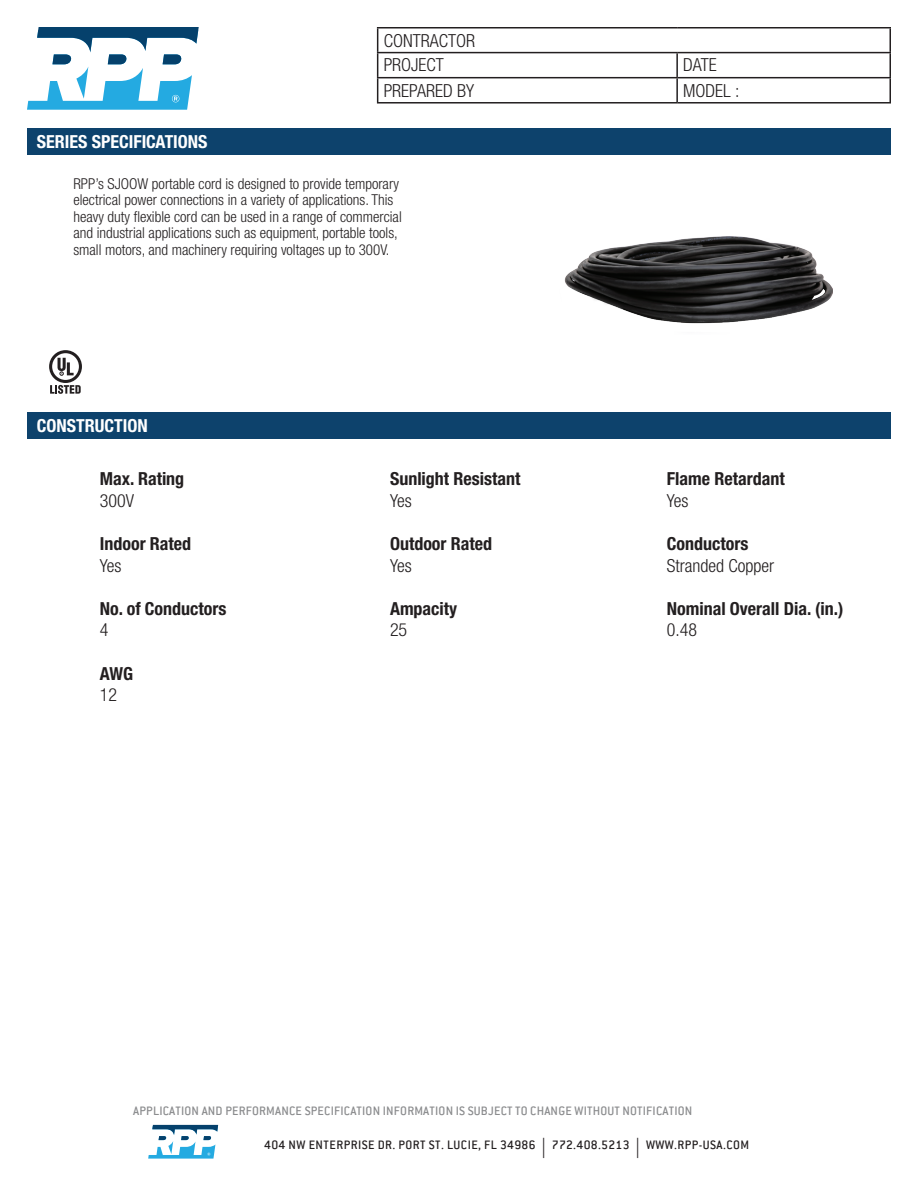
<style>
.page{position:relative;width:918px;height:1188px;background:#fff}
.page>*{position:absolute;margin:0;border:0;box-sizing:border-box;transform-origin:0 0}
.t1{font:700 condensed 18px "Helvetica Neue LT Std";color:#231f20}
.t2{font:300 condensed 18px/24.9px "Helvetica Neue LT Std";color:#231f20}
.t3{font:700 condensed 18px "Helvetica Neue LT Std";color:#fff}
.t4{font:300 condensed 15px/16.5px "Helvetica Neue LT Std";color:#231f20}
.t5{font:500 13.5px "Conduit ITC";letter-spacing:.015em;color:#8b8c8e}
.t6{font:500 13.5px "Conduit ITC";letter-spacing:.035em;color:#231f20}
.s1{font-family:"Myriad Pro";font-weight:400;font-size:20.25px}
</style>
<div class="page">
<hr style="left:377px;top:27px;width:300px;height:1px;background:#231f20">
<hr style="left:677px;top:27px;width:214px;height:1px;background:#231f20">
<hr style="left:377px;top:52px;width:300px;height:1px;background:#231f20">
<hr style="left:677px;top:52px;width:214px;height:1px;background:#231f20">
<hr style="left:676px;top:53px;width:2px;height:24px;background:#231f20">
<hr style="left:377px;top:77px;width:300px;height:1px;background:#231f20">
<svg style="left:377px;top:28px;width:1px;height:74px"></svg>
<hr style="left:677px;top:77px;width:214px;height:1px;background:#231f20">
<hr style="left:676px;top:78px;width:2px;height:24px;background:#231f20">
<svg style="left:890px;top:28px;width:1px;height:74px"></svg>
<hr style="left:377px;top:102px;width:300px;height:2px;background:#231f20">
<hr style="left:677px;top:102px;width:214px;height:2px;background:#231f20">
<svg style="left:27px;top:27px;width:172px;height:83px"></svg>
<svg style="left:148px;top:1125px;width:70px;height:34px"></svg>
<div style="left:27px;top:129px;width:864px;height:26px;background:#0d426c"></div>
<div style="left:27px;top:413px;width:864px;height:26px;background:#0d426c"></div>
<svg style="left:49px;top:350px;width:33px;height:44px"></svg>
<img style="left:564px;top:237px;width:269px;height:87px">
<p class="t2" style="left:384px;top:28px;width:93px">CONTRACTOR<br>PROJECT</p>
<p class="t2" style="left:683px;top:53px;width:35px">DATE</p>
<p class="t3" style="left:37px;top:131px;width:172px">SERIES SPECIFICATIONS</p>
<p class="t2" style="left:384px;top:78px;width:92px">PREPARED BY</p>
<p class="t2" style="left:683px;top:78px;width:58px">MODEL :</p>
<p class="t4" style="left:73px;top:175px;width:330px">RPP’s SJOOW portable cord is designed to provide temporary electrical power connections in a variety of applications. This heavy duty flexible cord can be used in a range of commercial and industrial applications such as equipment, portable tools, small motors, and machinery requiring voltages up to 300V.</p>
<p class="t3" style="left:37px;top:415px;width:113px">CONSTRUCTION</p>
<p class="t1" style="left:100px;top:468px;width:86px">Max. Rating</p>
<p class="t2" style="left:100px;top:488px;width:36px">300V</p>
<p class="t1" style="left:100px;top:533px;width:93px">Indoor Rated</p>
<p class="t2" style="left:100px;top:553px;width:23px">Yes</p>
<p class="t1" style="left:100px;top:597px;width:128px">No. of Conductors</p>
<p class="t2" style="left:100px;top:617px;width:10px">4</p>
<p class="t1" style="left:100px;top:662px;width:35px">AWG</p>
<p class="t2" style="left:100px;top:682px;width:19px">12</p>
<p class="t1" style="left:390px;top:468px;width:132px">Sunlight Resistant</p>
<p class="t2" style="left:390px;top:488px;width:23px">Yes</p>
<p class="t1" style="left:390px;top:533px;width:104px">Outdoor Rated</p>
<p class="t2" style="left:390px;top:553px;width:23px">Yes</p>
<p class="t1" style="left:390px;top:597px;width:69px">Ampacity</p>
<p class="t2" style="left:390px;top:617px;width:19px">25</p>
<p class="t1" style="left:667px;top:468px;width:119px">Flame Retardant</p>
<p class="t2" style="left:667px;top:488px;width:23px">Yes</p>
<p class="t1" style="left:667px;top:533px;width:83px">Conductors</p>
<p class="t2" style="left:667px;top:553px;width:109px">Stranded Copper</p>
<p class="t1" style="left:667px;top:597px;width:178px">Nominal Overall Dia. (in.)</p>
<p class="t2" style="left:667px;top:617px;width:32px">0.48</p>
<p class="t5" style="left:133px;top:1103px;width:561px">APPLICATION AND PERFORMANCE SPECIFICATION INFORMATION IS SUBJECT TO CHANGE WITHOUT NOTIFICATION</p>
<p class="t6" style="left:264px;top:1137px;width:486px">404 NW ENTERPRISE DR. PORT ST. LUCIE, FL 34986 <span class="s1">|</span> 772.408.5213 <span class="s1">|</span> WWW.RPP-USA.COM</p>
</div>
